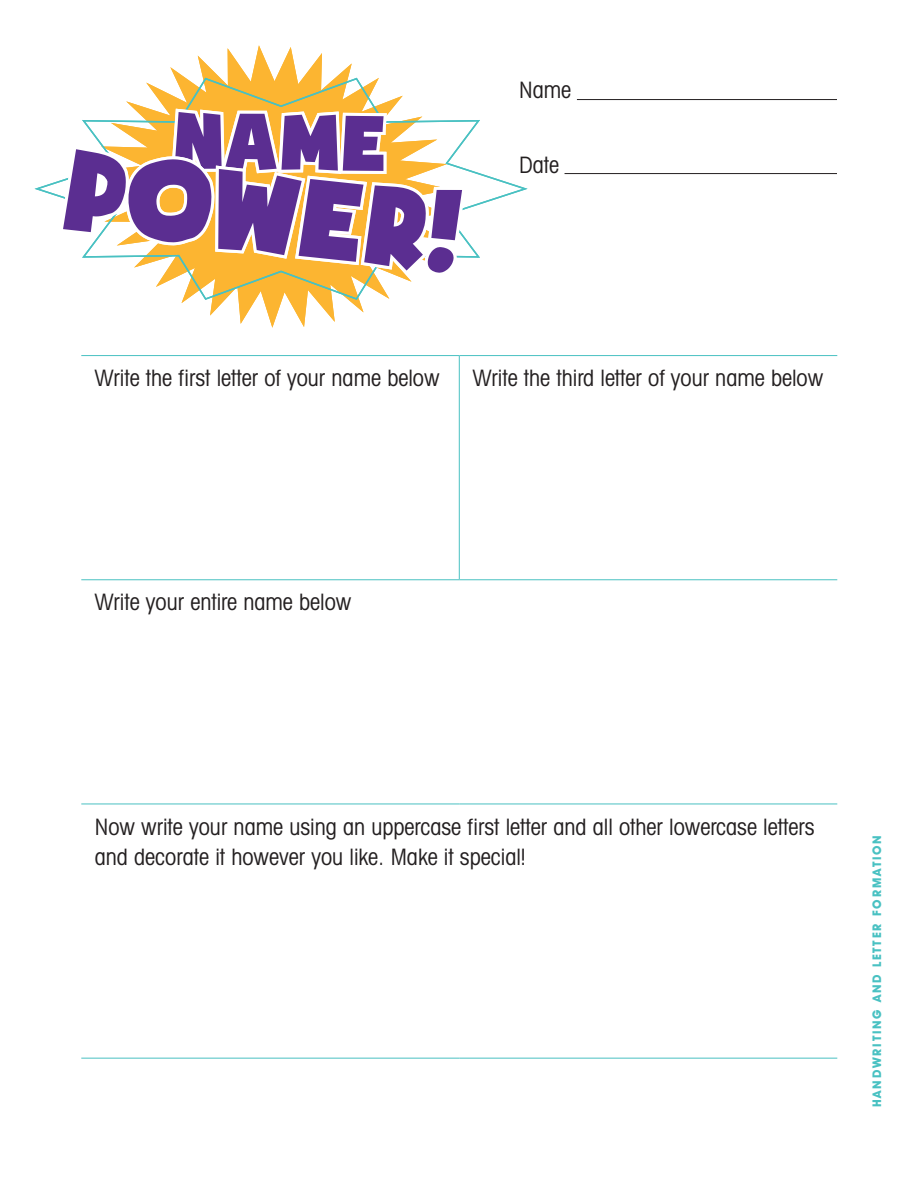
<style>
.page{position:relative;width:918px;height:1188px;background:#fff}
.page>*{position:absolute;margin:0;border:0;box-sizing:border-box;transform-origin:0 0}
.t1{font:127.5px "Soupof Justice";color:#5b2e91}
.t2{font:90px "Soupof Justice";color:#5b2e91}
.t3{font:condensed 22.5px/30px "Avant Garde IT Cby BT";color:#231f20}
.t4{font:700 12px "Avant Garde IT Cby BT";letter-spacing:.15em;color:#49c1c2}
</style>
<div class="page">
<svg style="left:170px;top:45px;width:194px;height:283px"></svg>
<hr style="left:81px;top:1058px;width:378px;height:1px;background:#49c1c2">
<hr style="left:459px;top:1058px;width:378px;height:1px;background:#49c1c2">
<hr style="left:459px;top:355px;width:378px;height:1px;background:#49c1c2">
<hr style="left:459px;top:356px;width:1px;height:223px;background:#49c1c2">
<hr style="left:81px;top:355px;width:378px;height:1px;background:#49c1c2">
<hr style="left:81px;top:579px;width:378px;height:1px;background:#49c1c2">
<hr style="left:459px;top:579px;width:378px;height:1px;background:#49c1c2">
<hr style="left:81px;top:804px;width:378px;height:1px;background:#49c1c2">
<hr style="left:459px;top:804px;width:378px;height:1px;background:#49c1c2">
<hr style="left:577px;top:99px;width:260px;height:1px;background:#231f20">
<hr style="left:565px;top:173px;width:272px;height:1px;background:#231f20">
<svg style="left:34px;top:77px;width:494px;height:224px"></svg>
<svg style="left:56px;top:96px;width:413px;height:184px"></svg>
<h2 class="t2" style="left:173px;top:102px;width:215px;rotate:1deg">name</h2>
<h1 class="t1" style="left:71px;top:135px;width:403px;rotate:7deg">POWER!</h1>
<p class="t3" style="left:519px;top:75px;width:54px">Name</p>
<p class="t3" style="left:519px;top:150px;width:41px">Date</p>
<p class="t3" style="left:95px;top:363px;width:346px">Write the first letter of your name below</p>
<p class="t3" style="left:473px;top:363px;width:352px">Write the third letter of your name below</p>
<p class="t3" style="left:95px;top:587px;width:258px">Write your entire name below</p>
<p class="t3" style="left:95px;top:812px;width:721px">Now write your name using an uppercase first letter and all other lowercase letters and decorate it however you like. Make it special!</p>
<p class="t4" style="left:870px;top:1107px;width:273px;rotate:-90deg">HANDWRITING AND LETTER FORMATION</p>
</div>
